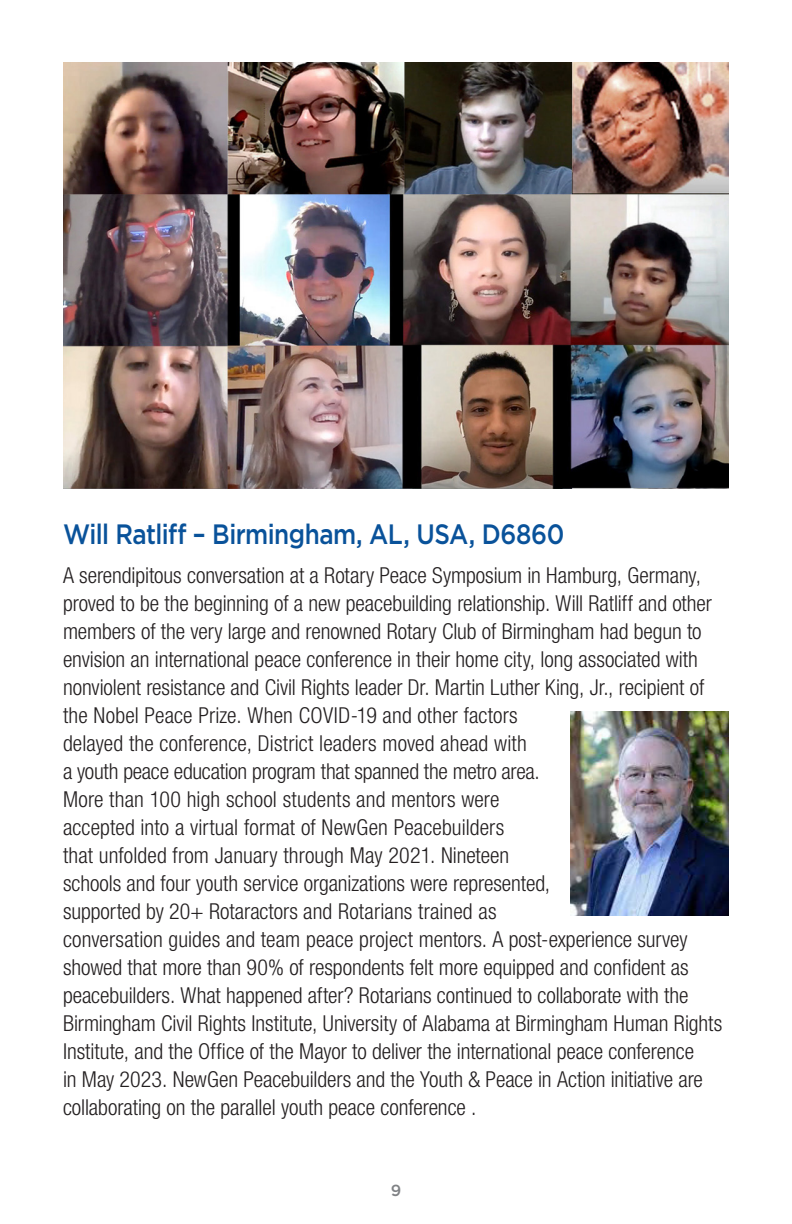
<style>
.page{position:relative;width:792px;height:1224px;background:#fff}
.page>*{position:absolute;margin:0;border:0;box-sizing:border-box;transform-origin:0 0}
.titles{font:500 28px "Gotham";letter-spacing:-.02em;color:#09529a;scale:.87 1}
.text{font:300 condensed 22px/28px "Helvetica Neue LT Pro";color:#231f20}
.t1{font:500 16px "Gotham";color:#808285}
</style>
<div class="page">
<img style="left:63px;top:63px;width:666px;height:425px">
<img style="left:570px;top:712px;width:159px;height:204px">
<p class="titles" style="left:63px;top:518px;width:578px">Will Ratliff – Birmingham, AL, USA, D6860</p>
<p class="text" style="left:63px;top:561px;width:661px">A serendipitous conversation at a Rotary Peace Symposium in Hamburg, Germany, proved to be the beginning of a new peacebuilding relationship. Will Ratliff and other members of the very large and renowned Rotary Club of Birmingham had begun to envision an international peace conference in their home city, long associated with nonviolent resistance and Civil Rights leader Dr. Martin Luther King, Jr., recipient of the Nobel Peace Prize. When COVID-19 and other factors<br>delayed the conference, District leaders moved ahead with<br>a youth peace education program that spanned the metro area.<br>More than 100 high school students and mentors were<br>accepted into a virtual format of NewGen Peacebuilders<br>that unfolded from January through May 2021. Nineteen<br>schools and four youth service organizations were represented,<br>supported by 20+ Rotaractors and Rotarians trained as<br>conversation guides and team peace project mentors. A post-experience survey showed that more than 90% of respondents felt more equipped and confident as peacebuilders. What happened after? Rotarians continued to collaborate with the Birmingham Civil Rights Institute, University of Alabama at Birmingham Human Rights Institute, and the Office of the Mayor to deliver the international peace conference<br>in May 2023. NewGen Peacebuilders and the Youth &amp; Peace in Action initiative are collaborating on the parallel youth peace conference .</p>
<p class="t1" style="left:391px;top:1182px;width:12px">9</p>
</div>
